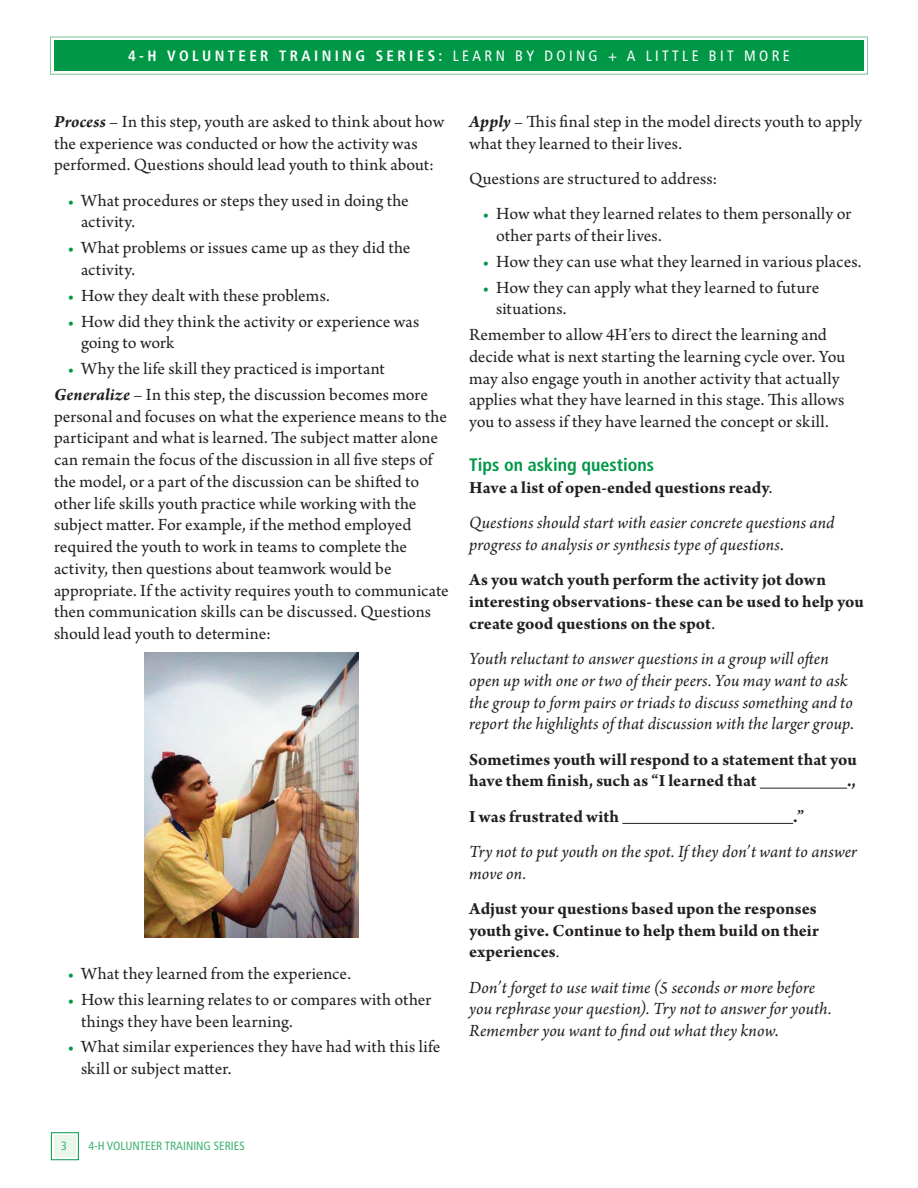
<style>
.page{position:relative;width:918px;height:1188px;background:#fff}
.page>*{position:absolute;margin:0;border:0;box-sizing:border-box;transform-origin:0 0}
._02_text{font:18px/21.8px "Arno Pro";letter-spacing:.005em;color:#231f20}
._02_text-2{font:italic 18px/21.8px "Arno Pro";letter-spacing:.005em;color:#231f20}
._02_text-3{font:700 18px/21.8px "Arno Pro";color:#231f20}
.subhead2{font:700 condensed 18px "Frutiger LT Std";color:#009847}
.t1{font:700 condensed 15px "Frutiger";letter-spacing:.225em;color:#fff}
.running_head{font:condensed 12px "Frutiger";color:#3eb273}
.s1{font-weight:400}
.s2{font-weight:700;font-style:italic}
.s3{color:#009847}
.s4{font-style:normal}
.s5{font-weight:400;font-style:italic}
</style>
<div class="page">
<div style="left:51px;top:1132px;width:28px;height:28px;border:1px solid #009847"></div>
<div style="left:54px;top:1135px;width:22px;height:22px;background:#eaf5ec"></div>
<div style="left:54px;top:40px;width:810px;height:31px;background:#009847"></div>
<div style="left:50px;top:36px;width:818px;height:39px;border:1px solid #87cd9f"></div>
<hr style="left:760px;top:788px;width:87px;height:1px;background:#231f20">
<hr style="left:622px;top:823px;width:171px;height:1px;background:#231f20">
<img style="left:145px;top:652px;width:213px;height:285px">
<p class="t1" style="left:128px;top:47px;width:663px">4-H VOLUNTEER TRAINING SERIES: <span class="s1">LEARN BY DOING + A LITTLE BIT MORE</span></p>
<p class="_02_text" style="left:54px;top:112px;width:392px"><span class="s2">Process</span> – In this step, youth are asked to think about how the experience was conducted or how the activity was performed. Questions should lead youth to think about:</p>
<p class="_02_text" style="left:81px;top:190px;width:329px;text-indent:-14px"><span class="s3">•</span> What procedures or steps they used in doing the activity.</p>
<p class="_02_text" style="left:81px;top:238px;width:331px;text-indent:-14px"><span class="s3">•</span> What problems or issues came up as they did the activity.</p>
<p class="_02_text" style="left:68px;top:285px;width:264px"><span class="s3">•</span> How they dealt with these problems.</p>
<p class="_02_text" style="left:81px;top:311px;width:340px;text-indent:-14px"><span class="s3">•</span> How did they think the activity or experience was going to work</p>
<p class="_02_text" style="left:68px;top:359px;width:319px"><span class="s3">•</span> Why the life skill they practiced is important</p>
<p class="_02_text" style="left:54px;top:385px;width:396px"><span class="s2">Generalize</span> – In this step, the discussion becomes more personal and focuses on what the experience means to the participant and what is learned. The subject matter alone can remain the focus of the discussion in all five steps of the model, or a part of the discussion can be shifted to other life skills youth practice while working with the subject matter. For example, if the method employed required the youth to work in teams to complete the activity, then questions about teamwork would be appropriate. If the activity requires youth to communicate then communication skills can be discussed. Questions should lead youth to determine:</p>
<p class="_02_text" style="left:68px;top:964px;width:285px"><span class="s3">•</span> What they learned from the experience.</p>
<p class="_02_text" style="left:81px;top:989px;width:352px;text-indent:-14px"><span class="s3">•</span> How this learning relates to or compares with other things they have been learning.</p>
<p class="_02_text" style="left:81px;top:1037px;width:361px;text-indent:-14px"><span class="s3">•</span> What similar experiences they have had with this life skill or subject matter.</p>
<p class="_02_text" style="left:469px;top:112px;width:394px"><span class="s2">Apply</span> – This final step in the model directs youth to apply what they learned to their lives.</p>
<p class="_02_text" style="left:469px;top:169px;width:250px">Questions are structured to address:</p>
<p class="_02_text" style="left:496px;top:204px;width:357px;text-indent:-14px"><span class="s3">•</span> How what they learned relates to them personally or other parts of their lives.</p>
<p class="_02_text" style="left:483px;top:251px;width:380px"><span class="s3">•</span> How they can use what they learned in various places.</p>
<p class="_02_text" style="left:496px;top:277px;width:325px;text-indent:-14px"><span class="s3">•</span> How they can apply what they learned to future situations.</p>
<p class="_02_text" style="left:469px;top:325px;width:378px">Remember to allow 4H’ers to direct the learning and decide what is next starting the learning cycle over. You may also engage youth in another activity that actually applies what they have learned in this stage. This allows you to assess if they have learned the concept or skill.</p>
<p class="subhead2" style="left:469px;top:454px;width:187px">Tips on asking questions</p>
<p class="_02_text-3" style="left:469px;top:478px;width:305px">Have a list of open-ended questions ready<span class="s1">.</span></p>
<p class="_02_text-2" style="left:469px;top:513px;width:367px">Questions should start with easier concrete questions and progress to analysis or synthesis type of questions<span class="s4">.</span></p>
<p class="_02_text-3" style="left:469px;top:570px;width:396px">As you watch youth perform the activity jot down interesting observations- these can be used to help you create good questions on the spot<span class="s1">.</span></p>
<p class="_02_text-2" style="left:469px;top:649px;width:386px">Youth reluctant to answer questions in a group will often open up with one or two of their peers. You may want to ask the group to form pairs or triads to discuss something and to report the highlights of that discussion with the larger group<span class="s4">.</span></p>
<p class="_02_text-3" style="left:469px;top:749px;width:389px">Sometimes youth will respond to a statement that you have them finish, such as “I learned that</p>
<p class="_02_text-3" style="left:847px;top:771px;width:10px">.,</p>
<p class="_02_text-3" style="left:469px;top:806px;width:152px">I was frustrated with</p>
<p class="_02_text-3" style="left:793px;top:806px;width:13px">.”</p>
<p class="_02_text-2" style="left:469px;top:842px;width:390px">Try not to put youth on the spot. If they don’t want to answer move on.</p>
<p class="_02_text-3" style="left:469px;top:898px;width:351px">Adjust your questions based upon the responses youth give. Continue to help them build on their experiences<span class="s5">.</span></p>
<p class="_02_text-2" style="left:469px;top:977px;width:364px">Don’t forget to use wait time (5 seconds or more before you rephrase your question). Try not to answer for youth.<br>Remember you want to find out what they know<span class="s4">.</span></p>
<p class="running_head" style="left:61px;top:1139px;width:7px">3</p>
<p class="running_head" style="left:88px;top:1139px;width:158px">4-H VOLUNTEER TRAINING SERIES</p>
</div>
